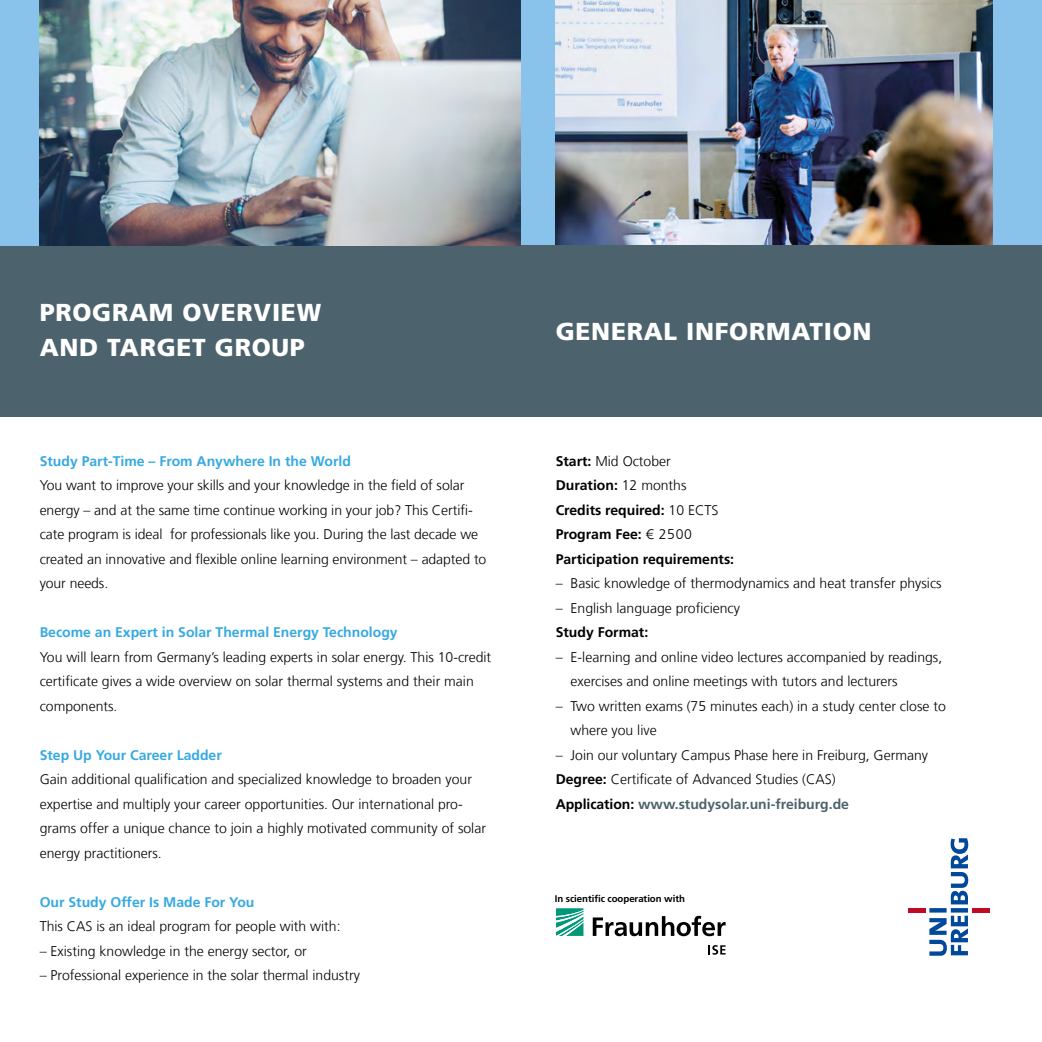
<style>
.page{position:relative;width:1042px;height:1042px;background:#fff}
.page>*{position:absolute;margin:0;border:0;box-sizing:border-box;transform-origin:0 0}
.t1{font:900 24.5px/35px "Frutiger LT Com";letter-spacing:.03em;color:#fff}
.t2{font:300 14px/24.5px "Frutiger LT Com";color:#000}
.t3{font:700 14px "Frutiger LT Com";color:#36a9e1}
.t4{font:700 14px/24.5px "Frutiger LT Com";color:#000}
.t5{font:700 9.62px "Frutiger LT Com";letter-spacing:-.005em;color:#000}
.s1{font-weight:300}
.s2{font-weight:700}
.s3{font-weight:700;color:#4c626c}
</style>
<div class="page">
<div style="left:521px;top:0;width:521px;height:245px;background:#89c3eb"></div>
<img style="left:556px;top:0;width:436px;height:245px">
<svg style="left:929px;top:838px;width:39px;height:118px"></svg>
<hr style="left:972px;top:908px;width:17px;height:4px;background:#c10b25">
<hr style="left:908px;top:908px;width:17px;height:4px;background:#c10b25">
<svg style="left:556px;top:908px;width:27px;height:28px"></svg>
<svg style="left:593px;top:916px;width:132px;height:20px"></svg>
<svg style="left:708px;top:945px;width:17px;height:9px"></svg>
<div style="left:0;top:245px;width:1042px;height:172px;background:#4c626c"></div>
<div style="left:0;top:0;width:511px;height:245px;background:#89c3eb"></div>
<img style="left:40px;top:0;width:481px;height:245px">
<h1 class="t1" style="left:40px;top:295px;width:283px">PROGRAM OVERVIEW<br>AND TARGET GROUP</h1>
<p class="t3" style="left:40px;top:453px;width:313px">Study Part-Time – From Anywhere In the World</p>
<p class="t2" style="left:40px;top:473px;width:448px">You want to improve your skills and your knowledge in the field of solar energy – and at the same time continue working in your job? This Certifi&shy;cate program is ideal for professionals like you. During the last decade we created an innovative and flexible online learning environment – adapted to your needs.</p>
<p class="t3" style="left:40px;top:624px;width:359px">Become an Expert in Solar Thermal Energy Technology</p>
<p class="t2" style="left:40px;top:645px;width:453px">You will learn from Germany’s leading experts in solar energy. This 10-credit certificate gives a wide overview on solar thermal systems and their main components.</p>
<p class="t3" style="left:40px;top:747px;width:184px">Step Up Your Career Ladder</p>
<p class="t2" style="left:40px;top:767px;width:448px">Gain additional qualification and specialized knowledge to broaden your expertise and multiply your career opportunities. Our international pro&shy;grams offer a unique chance to join a highly motivated community of solar energy practitioners.</p>
<p class="t3" style="left:40px;top:894px;width:216px">Our Study Offer Is Made For You</p>
<p class="t2" style="left:40px;top:914px;width:302px">This CAS is an ideal program for people with with:</p>
<p class="t2" style="left:40px;top:939px;width:269px">– Existing knowledge in the energy sector, or</p>
<p class="t2" style="left:40px;top:963px;width:322px">– Professional experience in the solar thermal industry</p>
<h1 class="t1" style="left:556px;top:314px;width:317px">GENERAL INFORMATION</h1>
<p class="t4" style="left:556px;top:449px;width:180px">Start: <span class="s1">Mid October<br></span>Duration: <span class="s1">12 months<br></span>Credits required: <span class="s1">10 ECTS<br></span>Program Fee: <span class="s1">€ 2500<br></span>Participation requirements:</p>
<p class="t2" style="left:556px;top:571px;width:387px">– Basic knowledge of thermodynamics and heat transfer physics</p>
<p class="t2" style="left:556px;top:596px;width:186px">– English language proficiency</p>
<p class="t4" style="left:556px;top:620px;width:94px">Study Format:</p>
<p class="t2" style="left:570px;top:645px;width:373px;text-indent:-15px">– E-learning and online video lectures accompanied by readings, exercises and online meetings with tutors and lecturers</p>
<p class="t2" style="left:570px;top:694px;width:377px;text-indent:-15px">– Two written exams (75 minutes each) in a study center close to where you live</p>
<p class="t2" style="left:556px;top:743px;width:374px">– Join our voluntary Campus Phase here in Freiburg, Germany<br><span class="s2">Degree:</span> Certificate of Advanced Studies (CAS)<br><span class="s2">Application:</span> <span class="s3">www.studysolar.uni-freiburg.de</span></p>
<p class="t5" style="left:555px;top:893px;width:132px">In scientific cooperation with</p>
</div>
